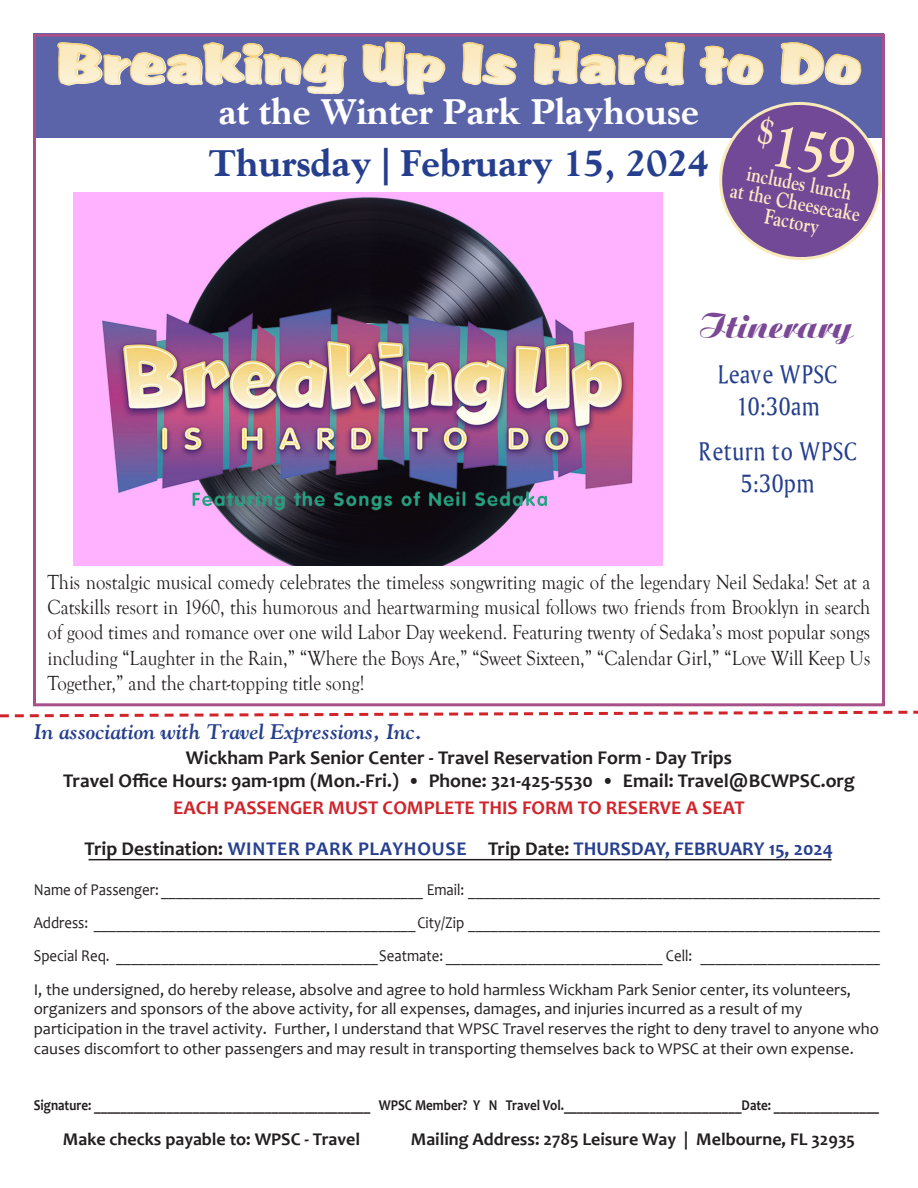
<style>
.page{position:relative;width:918px;height:1188px;background:#fff}
.page>*{position:absolute;margin:0;border:0;box-sizing:border-box;transform-origin:0 0}
.t1{font:700 60.6px "Goudy";color:#fdeac2;scale:.83 1}
.t2{font:800 37.5px "Goudy";color:#253f8e}
.t3{font:800 36px "Goudy";color:#fff}
.t4{font:800 36px "Agnes";color:#7b4895}
.t5{font:27px "Ameretto Condensed Normal";color:#253f8e}
.t6{font:21px/25.2px "Goudy Old Style T";color:#231f20;text-align:justify;scale:.89 1}
.t7{font:italic 700 21px "Goudy";color:#253f8e}
.t8{font:700 21px/19.5px "Goudy";color:#fdeac2;text-align:center;scale:.83 1}
.t9{font:700 19.5px "Candara";color:#231f20}
.t10{font:700 19.5px "Candara";color:#253f8e}
.t11{font:700 19.5px "Candara";color:#d1232a}
.t12{font:700 18px "Candara";color:#231f20}
.t13{font:16.5px/19.8px "Candara";color:#231f20}
.t14{font:16.5px "Candara";color:#231f20;scale:.9 1}
.t15{font:700 15px "Candara";color:#231f20;scale:.87 1}
.s1{color:#231f20}
</style>
<div class="page">
<svg style="left:34px;top:34px;width:850px;height:104px;background:#725d9f"></svg>
<svg style="left:58px;top:33px;width:804px;height:1px"></svg>
<img style="left:73px;top:265px;width:590px;height:301px">
<hr style="left:89px;top:859px;width:743px;height:1px;background:#231f20">
<svg style="left:0;top:710px;width:918px;height:8px"></svg>
<svg style="left:73px;top:41px;width:812px;height:224px"></svg>
<svg style="left:57px;top:40px;width:805px;height:55px;background:#a6a3b3"></svg>
<p class="t3" style="left:219px;top:91px;width:482px">at the Winter Park Playhouse</p>
<p class="t2" style="left:209px;top:142px;width:502px">Thursday | February 15, 2024</p>
<p class="t1" style="left:764px;top:104px;width:122px;rotate:11deg"><sup>$</sup>159</p>
<p class="t8" style="left:749px;top:163px;width:130px;rotate:11deg">includes lunch</p>
<p class="t8" style="left:733px;top:180px;width:160px;rotate:11deg">at the Cheesecake<br>Factory</p>
<p class="t4" style="left:701px;top:306px;width:154px">Itinerary</p>
<p class="t5" style="left:718px;top:357px;width:121px">Leave WPSC</p>
<p class="t5" style="left:735px;top:390px;width:87px">10:30am</p>
<p class="t5" style="left:698px;top:434px;width:160px">Return to WPSC</p>
<p class="t5" style="left:741px;top:467px;width:76px">5:30pm</p>
<p class="t6" style="left:48px;top:570px;width:926px">This nostalgic musical comedy celebrates the timeless songwriting magic of the legendary Neil Sedaka! Set at a Catskills resort in 1960, this humorous and heartwarming musical follows two friends from Brooklyn in search of good times and romance over one wild Labor Day weekend. Featuring twenty of Sedaka’s most popular songs including “Laughter in the Rain,” “Where the Boys Are,” “Sweet Sixteen,” “Calendar Girl,” “Love Will Keep Us Together,” and the chart-topping title song!</p>
<p class="t7" style="left:34px;top:719px;width:390px">In association with Travel Expressions, Inc.</p>
<p class="t9" style="left:186px;top:745px;width:548px">Wickham Park Senior Center - Travel Reservation Form - Day Trips</p>
<p class="t9" style="left:63px;top:768px;width:793px">Travel Office Hours: 9am-1pm (Mon.-Fri.) • Phone: 321-425-5530 • Email: Travel@BCWPSC.org</p>
<p class="t11" style="left:173px;top:795px;width:573px">EACH PASSENGER MUST COMPLETE THIS FORM TO RESERVE A SEAT</p>
<p class="t10" style="left:85px;top:836px;width:750px"><span class="s1">Trip Destination:</span> WINTER PARK PLAYHOUSE <span class="s1">Trip Date:</span> THURSDAY, FEBRUARY 15, 2024</p>
<p class="t14" style="left:34px;top:880px;width:942px">Name of Passenger: ___________________________________ Email: _______________________________________________________</p>
<p class="t14" style="left:34px;top:913px;width:942px">Address: ___________________________________________City/Zip _______________________________________________________</p>
<p class="t14" style="left:34px;top:946px;width:942px">Special Req. ___________________________________Seatmate: _____________________________ Cell: ________________________</p>
<p class="t13" style="left:34px;top:979px;width:847px">I, the undersigned, do hereby release, absolve and agree to hold harmless Wickham Park Senior center, its volunteers, organizers and sponsors of the above activity, for all expenses, damages, and injuries incurred as a result of my participation in the travel activity. Further, I understand that WPSC Travel reserves the right to deny travel to anyone who causes discomfort to other passengers and may result in transporting themselves back to WPSC at their own expense.</p>
<p class="t15" style="left:34px;top:1095px;width:973px">Signature: __________________________________________ WPSC Member? Y N Travel Vol.___________________________Date: ________________</p>
<p class="t12" style="left:63px;top:1128px;width:299px">Make checks payable to: WPSC - Travel</p>
<p class="t12" style="left:411px;top:1128px;width:446px">Mailing Address: 2785 Leisure Way | Melbourne, FL 32935</p>
</div>
